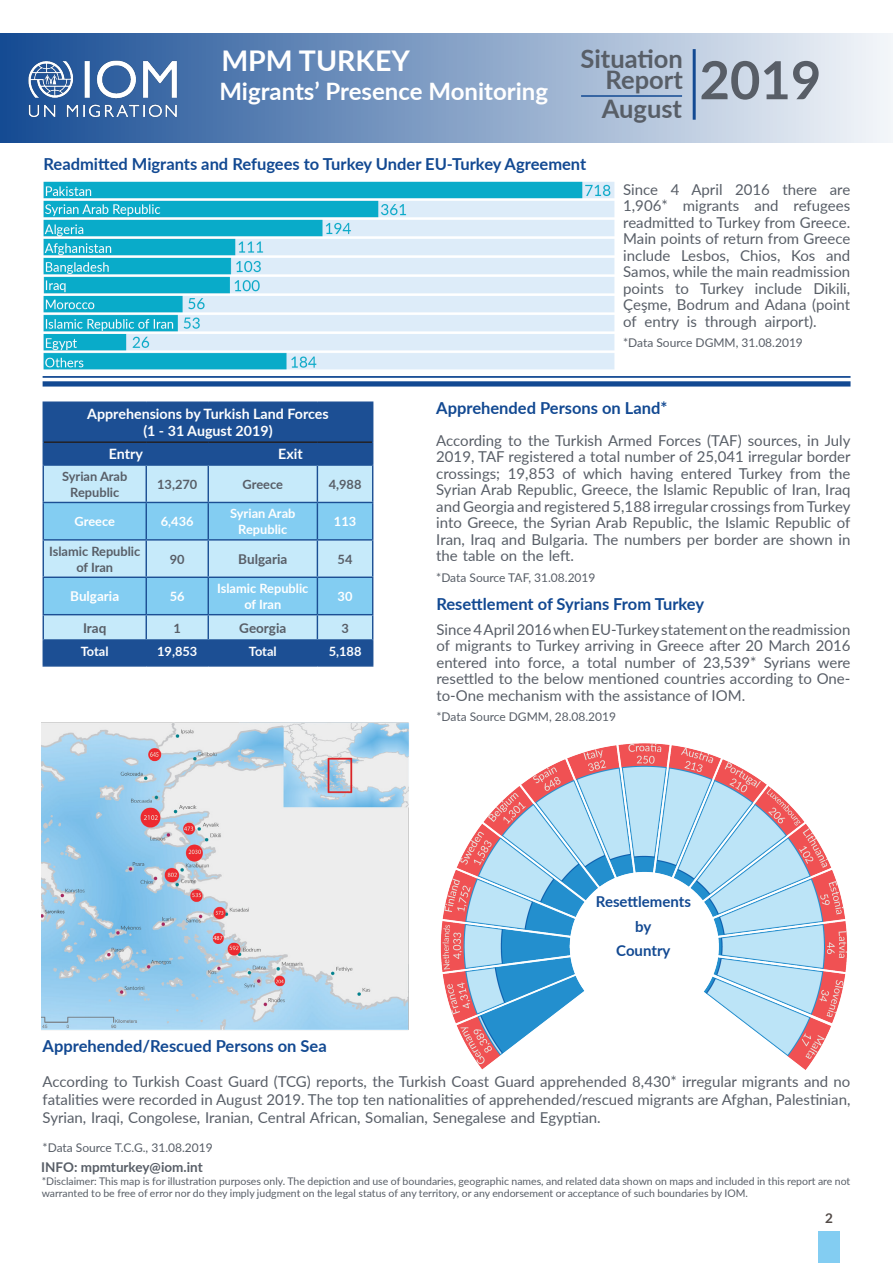
<style>
.page{position:relative;width:893px;height:1263px;background:#fff}
.page>*{position:absolute;margin:0;border:0;box-sizing:border-box;transform-origin:0 0}
.t1{font:700 28.5px "Lato";color:#fff}
.t2{font:700 25.5px/20.5px "Lato";color:#585e67;text-align:right}
.t3{font:700 24px "Lato";color:#fff}
.Headtitle{font:700 16.5px "Lato";color:#124992}
.Headtitle-2{font:15px/16.5px "Lato";color:#585e67;text-align:justify}
.Body{font:15px/16.5px "Lato";color:#585e67;text-align:justify}
.Headtitle-3{font:700 15px "Lato";color:#124992}
.t4{font:700 14.25px "Lato";color:#fff}
.Headtitle-4{font:700 13.5px "Lato";color:#585e67}
.Body-2{font:700 13.5px "Lato";color:#585e67}
.t5{font:700 13.5px "Lato";color:#fff}
.t6{font:700 13.5px "Lato";color:#524a47}
.t7{font:700 12.9px/15.8px "Lato";color:#fff;text-align:center}
.Body-3{font:700 12.9px/15.6px "Lato";color:#585e67;text-align:center}
.Body-4{font:12px "Lato";color:#585e67}
.Headtitle-5{font:12px "Lato";color:#585e67}
.Headtitle-6{font:10.5px/12.6px "Lato";color:#585e67}
</style>
<div class="page">
<div style="left:819px;top:1231px;width:21px;height:32px;background:#83cdf2"></div>
<div style="left:0;top:33px;width:893px;height:109px;background:linear-gradient(to right,#144b93,#f4f6fa)"></div>
<hr style="left:581px;top:95px;width:101px;height:2px;background:#124992">
<hr style="left:693px;top:49px;width:3px;height:71px;background:#124992">
<img style="left:1px;top:37px;width:204px;height:86px">
<hr style="left:43px;top:376px;width:807px;height:2px;background:#124992">
<div style="left:43px;top:381px;width:807px;height:6px;background:#124992"></div>
<img style="left:41px;top:723px;width:368px;height:307px">
<div style="left:44px;top:403px;width:328px;height:61px;background:#1c4f94"></div>
<div style="left:44px;top:466px;width:328px;height:36px;background:#c6eafa"></div>
<hr style="left:43px;top:401px;width:103px;height:2px;background:#1c4f94">
<hr style="left:43px;top:403px;width:1px;height:39px;background:#1c4f94">
<hr style="left:146px;top:401px;width:62px;height:2px;background:#1c4f94">
<hr style="left:208px;top:401px;width:109px;height:2px;background:#1c4f94">
<hr style="left:317px;top:401px;width:56px;height:2px;background:#1c4f94">
<hr style="left:372px;top:403px;width:1px;height:39px;background:#1c4f94">
<svg style="left:43px;top:442px;width:1px;height:22px"></svg>
<svg style="left:372px;top:442px;width:1px;height:22px"></svg>
<hr style="left:43px;top:464px;width:103px;height:2px;background:#1c4f94">
<hr style="left:146px;top:464px;width:62px;height:2px;background:#1c4f94">
<hr style="left:146px;top:466px;width:1px;height:36px;background:#1c4f94">
<hr style="left:208px;top:464px;width:109px;height:2px;background:#1c4f94">
<hr style="left:208px;top:466px;width:1px;height:36px;background:#1c4f94">
<hr style="left:317px;top:464px;width:56px;height:2px;background:#1c4f94">
<hr style="left:317px;top:466px;width:1px;height:36px;background:#1c4f94">
<hr style="left:43px;top:665px;width:103px;height:2px;background:#1c4f94">
<hr style="left:146px;top:665px;width:62px;height:2px;background:#1c4f94">
<hr style="left:208px;top:665px;width:109px;height:2px;background:#1c4f94">
<hr style="left:317px;top:665px;width:56px;height:2px;background:#1c4f94">
<hr style="left:44px;top:441px;width:102px;height:2px;background:#231f20">
<hr style="left:146px;top:441px;width:62px;height:2px;background:#231f20">
<hr style="left:208px;top:441px;width:109px;height:2px;background:#231f20">
<hr style="left:317px;top:441px;width:55px;height:2px;background:#231f20">
<svg style="left:208px;top:443px;width:1px;height:21px"></svg>
<hr style="left:43px;top:466px;width:1px;height:36px;background:#1c4f94">
<hr style="left:372px;top:466px;width:1px;height:36px;background:#1c4f94">
<svg style="left:43px;top:502px;width:330px;height:163px;background:#86bee2"></svg>
<hr style="left:43px;top:639px;width:103px;height:2px;background:#1c4f94">
<hr style="left:146px;top:639px;width:62px;height:2px;background:#1c4f94">
<hr style="left:208px;top:639px;width:109px;height:2px;background:#1c4f94">
<hr style="left:317px;top:639px;width:56px;height:2px;background:#1c4f94">
<img style="left:43px;top:181px;width:572px;height:189px">
<img style="left:440px;top:743px;width:408px;height:327px">
<h1 class="t1" style="left:221px;top:39px;width:190px">MPM TURKEY</h1>
<h2 class="t2" style="left:580px;top:48px;width:104px">Situation<br>Report</h2>
<h2 class="t2" style="left:602px;top:98px;width:221px">August <sup>2019</sup></h2>
<h3 class="t3" style="left:219px;top:74px;width:330px">Migrants’ Presence Monitoring</h3>
<p class="Headtitle" style="left:44px;top:151px;width:544px">Readmitted Migrants and Refugees to Turkey Under EU-Turkey Agreement</p>
<p class="Headtitle-2" style="left:623px;top:180px;width:229px">Since 4 April 2016 there are 1,906* migrants and refugees readmitted to Turkey from Greece.<br>Main points of return from Greece include Lesbos, Chios, Kos and Samos, while the main readmission points to Turkey include Dikili, Çeşme, Bodrum and Adana (point of entry is through airport).</p>
<p class="Body-4" style="left:623px;top:334px;width:181px">*Data Source DGMM, 31.08.2019</p>
<p class="t4" style="left:87px;top:404px;width:243px">Apprehensions by Turkish Land Forces</p>
<p class="t4" style="left:143px;top:421px;width:131px">(1 - 31 August 2019)</p>
<p class="t4" style="left:109px;top:444px;width:36px">Entry</p>
<p class="t4" style="left:278px;top:444px;width:26px">Exit</p>
<p class="Body-3" style="left:62px;top:468px;width:67px">Syrian Arab<br>Republic</p>
<p class="Body-3" style="left:157px;top:476px;width:42px">13,270</p>
<p class="Body-3" style="left:243px;top:476px;width:42px">Greece</p>
<p class="Body-3" style="left:329px;top:476px;width:34px">4,988</p>
<p class="t7" style="left:75px;top:513px;width:42px">Greece</p>
<p class="t7" style="left:161px;top:513px;width:34px">6,436</p>
<p class="t7" style="left:230px;top:505px;width:67px">Syrian Arab<br>Republic</p>
<p class="t7" style="left:334px;top:513px;width:24px">113</p>
<p class="Body-3" style="left:49px;top:543px;width:93px">Islamic Republic of Iran</p>
<p class="Body-3" style="left:170px;top:551px;width:16px">90</p>
<p class="Body-2" style="left:238px;top:549px;width:51px">Bulgaria</p>
<p class="Body-3" style="left:338px;top:551px;width:16px">54</p>
<p class="t5" style="left:70px;top:586px;width:51px">Bulgaria</p>
<p class="t7" style="left:170px;top:588px;width:16px">56</p>
<p class="t7" style="left:217px;top:580px;width:93px">Islamic Republic of Iran</p>
<p class="t7" style="left:338px;top:588px;width:16px">30</p>
<p class="Body-2" style="left:83px;top:618px;width:25px">Iraq</p>
<p class="Body-3" style="left:174px;top:619px;width:9px">1</p>
<p class="Body-2" style="left:239px;top:618px;width:49px">Georgia</p>
<p class="Body-3" style="left:341px;top:619px;width:9px">3</p>
<p class="t7" style="left:81px;top:643px;width:29px">Total</p>
<p class="t7" style="left:157px;top:643px;width:42px">19,853</p>
<p class="t7" style="left:249px;top:643px;width:29px">Total</p>
<p class="t7" style="left:329px;top:643px;width:34px">5,188</p>
<p class="Headtitle" style="left:436px;top:395px;width:233px">Apprehended Persons on Land*</p>
<p class="Headtitle-2" style="left:436px;top:431px;width:416px">According to the Turkish Armed Forces (TAF) sources, in July 2019, TAF registered a total number of 25,041 irregular border crossings; 19,853 of which having entered Turkey from the Syrian Arab Republic, Greece, the Islamic Republic of Iran, Iraq and Georgia and registered 5,188 irregular crossings from Turkey into Greece, the Syrian Arab Republic, the Islamic Republic of Iran, Iraq and Bulgaria. The numbers per border are shown in the table on the left.</p>
<p class="Body-4" style="left:436px;top:569px;width:161px">*Data Source TAF, 31.08.2019</p>
<p class="Headtitle" style="left:436px;top:592px;width:269px">Resettlement of Syrians From Turkey</p>
<p class="Body" style="left:436px;top:620px;width:415px">Since 4 April 2016 when EU-Turkey statement on the readmission of migrants to Turkey arriving in Greece after 20 March 2016 entered into force, a total number of 23,539* Syrians were resettled to the below mentioned countries according to One&shy;to-One mechanism with the assistance of IOM.</p>
<p class="Body-4" style="left:436px;top:708px;width:181px">*Data Source DGMM, 28.08.2019</p>
<p class="Headtitle-3" style="left:596px;top:891px;width:97px">Resettlements</p>
<p class="Headtitle-3" style="left:635px;top:915px;width:18px">by</p>
<p class="Headtitle-3" style="left:616px;top:940px;width:56px">Country</p>
<p class="Headtitle" style="left:43px;top:1034px;width:286px">Apprehended/Rescued Persons on Sea</p>
<p class="Headtitle-2" style="left:43px;top:1072px;width:809px;line-height:18px">According to Turkish Coast Guard (TCG) reports, the Turkish Coast Guard apprehended 8,430* irregular migrants and no fatalities were recorded in August 2019. The top ten nationalities of apprehended/rescued migrants are Afghan, Palestinian, Syrian, Iraqi, Congolese, Iranian, Central African, Somalian, Senegalese and Egyptian.</p>
<p class="Headtitle-5" style="left:43px;top:1139px;width:172px">*Data Source T.C.G., 31.08.2019</p>
<p class="Headtitle-4" style="left:41px;top:1157px;width:163px">INFO: mpmturkey@iom.int</p>
<p class="Headtitle-6" style="left:42px;top:1174px;width:810px">*Disclaimer: This map is for illustration purposes only. The depiction and use of boundaries, geographic names, and related data shown on maps and included in this report are not warranted to be free of error nor do they imply judgment on the legal status of any territory, or any endorsement or acceptance of such boundaries by IOM.</p>
<p class="t6" style="left:825px;top:1208px;width:9px">2</p>
</div>
